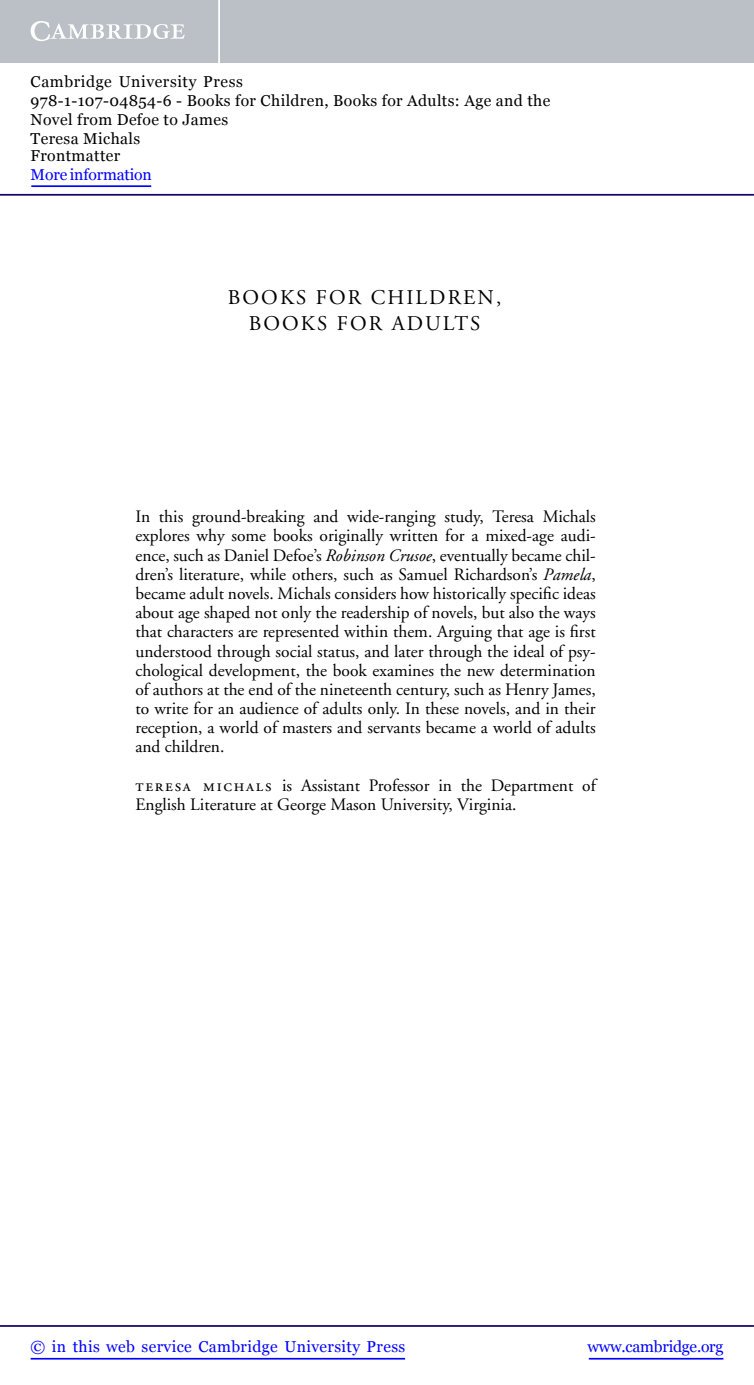
<style>
.page{position:relative;width:754px;height:1385px;background:#fff}
.page>*{position:absolute;margin:0;border:0;box-sizing:border-box;transform-origin:0 0}
.t1{font:21px/26.1px "Adobe Garamond";letter-spacing:.1em;color:#000;text-align:center}
.t2{font:17.5px/19.2px "Adobe Garamond";color:#000;text-align:justify}
.t3{font:15.75px/18.6px "Georgia";letter-spacing:.025em;color:#000}
.t4{font:15.75px "Georgia";letter-spacing:.025em;color:#00f}
.t5{font:15.75px "Georgia";letter-spacing:-.015em;color:#00f}
.t6{font:15.75px "Georgia";letter-spacing:-.01em;color:#00f}
.s1{font-family:"Adobe Garamond Italic Os F"}
.s2{font-family:"Adobe Garamond Regular SC"}
</style>
<div class="page">
<hr style="left:589px;top:1358px;width:134px;height:1px;background:#00f">
<hr style="left:0;top:1325px;width:754px;height:1px;background:#150666">
<hr style="left:31px;top:1358px;width:374px;height:1px;background:#00f">
<div style="left:0;top:0;width:754px;height:63px;background:#bac0c6"></div>
<svg style="left:31px;top:21px;width:154px;height:20px"></svg>
<hr style="left:218px;top:0;width:2px;height:63px;background:#fff">
<hr style="left:0;top:194px;width:754px;height:2px;background:#150666">
<hr style="left:31px;top:185px;width:120px;height:2px;background:#00f">
<p class="t3" style="left:31px;top:72px;width:521px">Cambridge University Press<br>978-1-107-04854-6 - Books for Children, Books for Adults: Age and the<br>Novel from Defoe to James<br>Teresa Michals<br>Frontmatter</p>
<p class="t6" style="left:31px;top:166px;width:123px">More information</p>
<p class="t1" style="left:228px;top:286px;width:275px">BOOKS FOR CHILDREN,<br>BOOKS FOR ADULTS</p>
<p class="t2" style="left:135px;top:509px;width:462px">In this ground-breaking and wide-ranging study, Teresa Michals explores why some books originally written for a mixed-age audi&shy;ence, such as Daniel Defoe’s <span class="s1">Robinson Crusoe</span>, eventually became chil&shy;dren’s literature, while others, such as Samuel Richardson’s <span class="s1">Pamela</span>, became adult novels. Michals considers how historically specific ideas about age shaped not only the readership of novels, but also the ways that characters are represented within them. Arguing that age is first understood through social status, and later through the ideal of psy&shy;chological development, the book examines the new determination of authors at the end of the nineteenth century, such as Henry James, to write for an audience of adults only. In these novels, and in their reception, a world of masters and servants became a world of adults and children.</p>
<p class="t2" style="left:135px;top:777px;width:462px"><span class="s2">teresa michals</span> is Assistant Professor in the Department of<br>English Literature at George Mason University, Virginia.</p>
<p class="t4" style="left:31px;top:1337px;width:376px">© in this web service Cambridge University Press</p>
<p class="t5" style="left:588px;top:1337px;width:137px">www.cambridge.org</p>
</div>
